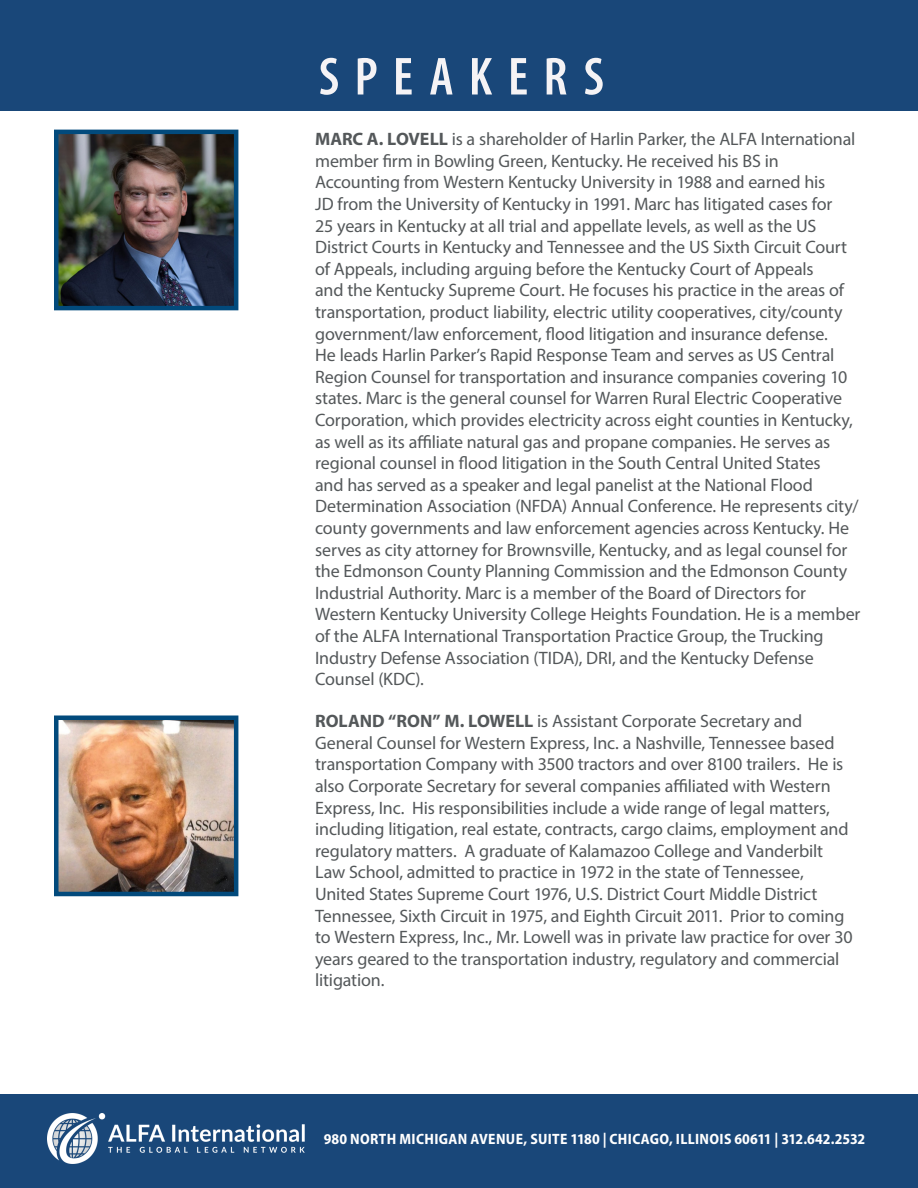
<style>
.page{position:relative;width:918px;height:1188px;background:#fff}
.page>*{position:absolute;margin:0;border:0;box-sizing:border-box;transform-origin:0 0}
.Body_Text{font:600 condensed 54px "Myriad Pro";letter-spacing:.285em;color:#f5f3f5}
.Body_Text-2{font:18px/21.6px "Myriad Pro";letter-spacing:-.01em;color:#54585a}
.t1{font:700 semi-condensed 15px "Myriad Pro";letter-spacing:.02em;color:#fff}
.s1{font-weight:700}
</style>
<div class="page">
<div style="left:0;top:1094px;width:918px;height:94px;background:#194779"></div>
<div style="left:0;top:0;width:918px;height:110px;background:#194779"></div>
<img style="left:48px;top:1113px;width:257px;height:51px">
<img style="left:59px;top:135px;width:174px;height:170px">
<div style="left:54px;top:130px;width:184px;height:180px;border:4px solid #024a7c"></div>
<img style="left:59px;top:721px;width:174px;height:170px">
<div style="left:54px;top:716px;width:184px;height:180px;border:4px solid #024a7c"></div>
<p class="Body_Text" style="left:319px;top:43px;width:287px">SPEAKERS</p>
<p class="Body_Text-2" style="left:315px;top:128px;width:547px"><span class="s1">MARC A. LOVELL</span> is a shareholder of Harlin Parker, the ALFA International member firm in Bowling Green, Kentucky. He received his BS in Accounting from Western Kentucky University in 1988 and earned his<br>JD from the University of Kentucky in 1991. Marc has litigated cases for<br>25 years in Kentucky at all trial and appellate levels, as well as the US District Courts in Kentucky and Tennessee and the US Sixth Circuit Court of Appeals, including arguing before the Kentucky Court of Appeals<br>and the Kentucky Supreme Court. He focuses his practice in the areas of transportation, product liability, electric utility cooperatives, city/county government/law enforcement, flood litigation and insurance defense.<br>He leads Harlin Parker’s Rapid Response Team and serves as US Central Region Counsel for transportation and insurance companies covering 10 states. Marc is the general counsel for Warren Rural Electric Cooperative Corporation, which provides electricity across eight counties in Kentucky, as well as its affiliate natural gas and propane companies. He serves as regional counsel in flood litigation in the South Central United States<br>and has served as a speaker and legal panelist at the National Flood Determination Association (NFDA) Annual Conference. He represents city/ county governments and law enforcement agencies across Kentucky. He serves as city attorney for Brownsville, Kentucky, and as legal counsel for the Edmonson County Planning Commission and the Edmonson County Industrial Authority. Marc is a member of the Board of Directors for Western Kentucky University College Heights Foundation. He is a member of the ALFA International Transportation Practice Group, the Trucking Industry Defense Association (TIDA), DRI, and the Kentucky Defense Counsel (KDC).</p>
<p class="Body_Text-2" style="left:315px;top:710px;width:539px"><span class="s1">ROLAND “RON” M. LOWELL</span> is Assistant Corporate Secretary and General Counsel for Western Express, Inc. a Nashville, Tennessee based transportation Company with 3500 tractors and over 8100 trailers. He is also Corporate Secretary for several companies affiliated with Western Express, Inc. His responsibilities include a wide range of legal matters, including litigation, real estate, contracts, cargo claims, employment and regulatory matters. A graduate of Kalamazoo College and Vanderbilt Law School, admitted to practice in 1972 in the state of Tennessee, United States Supreme Court 1976, U.S. District Court Middle District Tennessee, Sixth Circuit in 1975, and Eighth Circuit 2011. Prior to coming to Western Express, Inc., Mr. Lowell was in private law practice for over 30 years geared to the transportation industry, regulatory and commercial litigation.</p>
<p class="t1" style="left:324px;top:1130px;width:543px">980 NORTH MICHIGAN AVENUE, SUITE 1180 | CHICAGO, ILLINOIS 60611 | 312.642.2532</p>
</div>
